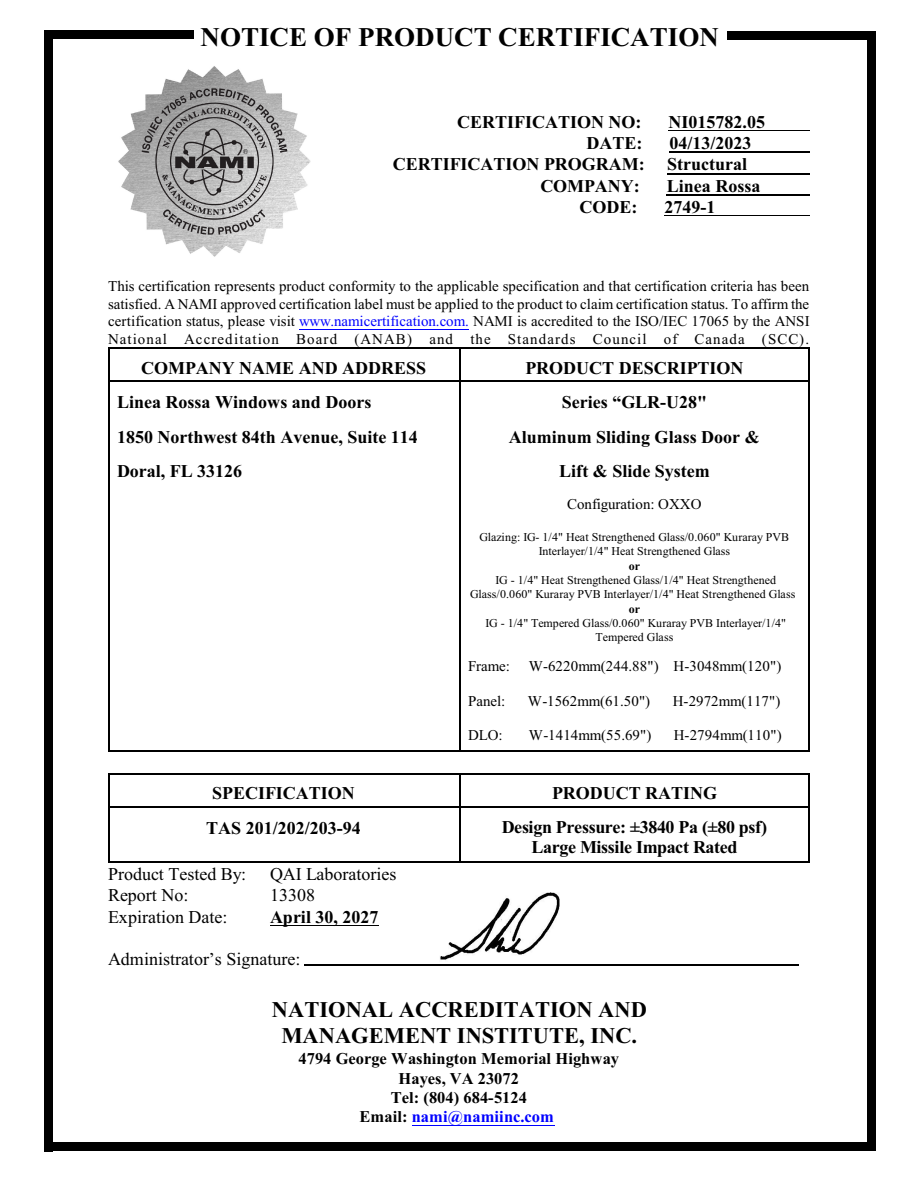
<style>
.page{position:relative;width:918px;height:1188px;background:#fff}
.page>*{position:absolute;margin:0;border:0;box-sizing:border-box;transform-origin:0 0}
.t1{font:700 27px "Times New Roman";color:#000}
.t2{font:700 22.5px/26.2px "Times New Roman";color:#000;text-align:center}
.t3{font:700 18px "Times New Roman";color:#000}
.t4{font:18px "Times New Roman";color:#000}
.t5{font:700 18px/20.4px "Times New Roman";letter-spacing:-.02em;color:#000;text-align:center}
.t6{font:700 16.5px/19.5px "Times New Roman";color:#000;text-align:center}
.t7{font:15px/17.7px "Times New Roman";letter-spacing:.005em;color:#000;text-align:justify}
.t8{font:12px/14.2px "Times New Roman";color:#000;text-align:center}
.t9{font:700 12px "Times New Roman";color:#000}
.s1{color:#00f}
</style>
<div class="page">
<hr style="left:108px;top:348px;width:351px;height:1px;background:#000">
<hr style="left:108px;top:349px;width:1px;height:33px;background:#000">
<hr style="left:108px;top:381px;width:351px;height:1px;background:#000">
<hr style="left:809px;top:348px;width:1px;height:34px;background:#000">
<hr style="left:459px;top:348px;width:351px;height:1px;background:#000">
<hr style="left:459px;top:349px;width:1px;height:33px;background:#000">
<hr style="left:459px;top:381px;width:349px;height:1px;background:#000">
<hr style="left:108px;top:382px;width:1px;height:35px;background:#000">
<hr style="left:809px;top:382px;width:1px;height:35px;background:#000">
<hr style="left:459px;top:382px;width:1px;height:35px;background:#000">
<hr style="left:108px;top:417px;width:1px;height:34px;background:#000">
<hr style="left:809px;top:417px;width:1px;height:34px;background:#000">
<hr style="left:459px;top:417px;width:1px;height:34px;background:#000">
<hr style="left:108px;top:451px;width:1px;height:35px;background:#000">
<hr style="left:809px;top:451px;width:1px;height:35px;background:#000">
<hr style="left:459px;top:451px;width:1px;height:35px;background:#000">
<hr style="left:108px;top:486px;width:1px;height:162px;background:#000">
<hr style="left:809px;top:486px;width:1px;height:162px;background:#000">
<hr style="left:459px;top:486px;width:1px;height:162px;background:#000">
<hr style="left:108px;top:648px;width:1px;height:35px;background:#000">
<hr style="left:809px;top:648px;width:1px;height:35px;background:#000">
<hr style="left:459px;top:648px;width:1px;height:35px;background:#000">
<hr style="left:108px;top:683px;width:1px;height:34px;background:#000">
<hr style="left:809px;top:683px;width:1px;height:34px;background:#000">
<hr style="left:459px;top:683px;width:1px;height:34px;background:#000">
<hr style="left:108px;top:750px;width:351px;height:2px;background:#000">
<hr style="left:108px;top:717px;width:1px;height:33px;background:#000">
<hr style="left:809px;top:717px;width:1px;height:35px;background:#000">
<hr style="left:459px;top:750px;width:351px;height:2px;background:#000">
<hr style="left:459px;top:717px;width:1px;height:33px;background:#000">
<hr style="left:108px;top:773px;width:351px;height:1px;background:#000">
<hr style="left:108px;top:775px;width:1px;height:32px;background:#000">
<hr style="left:108px;top:806px;width:351px;height:1px;background:#000">
<hr style="left:809px;top:773px;width:1px;height:34px;background:#000">
<hr style="left:459px;top:773px;width:351px;height:1px;background:#000">
<hr style="left:459px;top:775px;width:1px;height:32px;background:#000">
<hr style="left:459px;top:806px;width:349px;height:1px;background:#000">
<hr style="left:108px;top:861px;width:351px;height:2px;background:#000">
<hr style="left:108px;top:808px;width:1px;height:53px;background:#000">
<hr style="left:809px;top:808px;width:1px;height:55px;background:#000">
<hr style="left:459px;top:861px;width:351px;height:2px;background:#000">
<hr style="left:459px;top:808px;width:1px;height:53px;background:#000">
<img style="left:118px;top:66px;width:193px;height:191px">
<hr style="left:669px;top:130px;width:141px;height:1px;background:#000">
<hr style="left:669px;top:152px;width:141px;height:1px;background:#000">
<hr style="left:667px;top:173px;width:143px;height:1px;background:#000">
<hr style="left:667px;top:194px;width:143px;height:1px;background:#000">
<hr style="left:665px;top:215px;width:145px;height:1px;background:#000">
<hr style="left:299px;top:329px;width:170px;height:1px;background:#00f">
<hr style="left:270px;top:925px;width:109px;height:1px;background:#000">
<hr style="left:412px;top:1125px;width:142px;height:1px;background:#00f">
<div style="left:867px;top:32px;width:8px;height:1119px;background:#000"></div>
<div style="left:728px;top:32px;width:147px;height:8px;background:#000"></div>
<div style="left:44px;top:31px;width:9px;height:1120px;background:#000"></div>
<div style="left:44px;top:30px;width:150px;height:9px;background:#000"></div>
<hr style="left:305px;top:964px;width:494px;height:2px;background:#000">
<div style="left:44px;top:1142px;width:831px;height:9px;background:#000"></div>
<img style="left:440px;top:893px;width:120px;height:67px">
<h1 class="t1" style="left:201px;top:28px;width:520px">NOTICE OF PRODUCT CERTIFICATION</h1>
<p class="t3" style="left:457px;top:116px;width:186px">CERTIFICATION NO:</p>
<p class="t3" style="left:669px;top:116px;width:98px">NI015782.05</p>
<p class="t3" style="left:586px;top:137px;width:57px">DATE:</p>
<p class="t3" style="left:669px;top:137px;width:84px">04/13/2023</p>
<p class="t3" style="left:393px;top:158px;width:254px">CERTIFICATION PROGRAM:</p>
<p class="t3" style="left:667px;top:158px;width:81px">Structural</p>
<p class="t3" style="left:540px;top:179px;width:101px">COMPANY:</p>
<p class="t3" style="left:667px;top:179px;width:95px">Linea Rossa</p>
<p class="t3" style="left:580px;top:201px;width:59px">CODE:</p>
<p class="t3" style="left:665px;top:201px;width:52px">2749-1</p>
<p class="t7" style="left:108px;top:278px;width:703px">This certification represents product conformity to the applicable specification and that certification criteria has been satisfied. A NAMI approved certification label must be applied to the product to claim certification status. To affirm the certification status, please visit <span class="s1">www.namicertification.com.</span> NAMI is accredited to the ISO/IEC 17065 by the ANSI National Accreditation Board (ANAB) and the Standards Council of Canada (SCC).</p>
<p class="t3" style="left:141px;top:361px;width:287px">COMPANY NAME AND ADDRESS</p>
<p class="t3" style="left:525px;top:361px;width:220px">PRODUCT DESCRIPTION</p>
<p class="t3" style="left:117px;top:396px;width:256px">Linea Rossa Windows and Doors</p>
<p class="t3" style="left:562px;top:396px;width:147px">Series “GLR-U28"</p>
<p class="t3" style="left:117px;top:431px;width:302px">1850 Northwest 84th Avenue, Suite 114</p>
<p class="t3" style="left:509px;top:431px;width:252px">Aluminum Sliding Glass Door &amp;</p>
<p class="t3" style="left:117px;top:465px;width:127px">Doral, FL 33126</p>
<p class="t3" style="left:559px;top:465px;width:152px">Lift &amp; Slide System</p>
<p class="t7" style="left:567px;top:496px;width:136px">Configuration: OXXO</p>
<p class="t8" style="left:480px;top:531px;width:311px">Glazing: IG- 1/4" Heat Strengthened Glass/0.060" Kuraray PVB<br>Interlayer/1/4" Heat Strengthened Glass</p>
<p class="t9" style="left:629px;top:562px;width:13px">or</p>
<p class="t8" style="left:470px;top:574px;width:327px">IG - 1/4" Heat Strengthened Glass/1/4" Heat Strengthened<br>Glass/0.060" Kuraray PVB Interlayer/1/4" Heat Strengthened Glass</p>
<p class="t9" style="left:629px;top:604px;width:13px">or</p>
<p class="t8" style="left:486px;top:617px;width:302px">IG - 1/4" Tempered Glass/0.060" Kuraray PVB Interlayer/1/4"<br>Tempered Glass</p>
<p class="t7" style="left:468px;top:659px;width:315px">Frame: W-6220mm(244.88") H-3048mm(120")</p>
<p class="t7" style="left:468px;top:693px;width:39px">Panel:</p>
<p class="t7" style="left:528px;top:693px;width:124px">W-1562mm(61.50")</p>
<p class="t7" style="left:673px;top:693px;width:109px">H-2972mm(117")</p>
<p class="t7" style="left:468px;top:728px;width:36px">DLO:</p>
<p class="t7" style="left:529px;top:728px;width:124px">W-1414mm(55.69")</p>
<p class="t7" style="left:674px;top:728px;width:109px">H-2794mm(110")</p>
<p class="t3" style="left:212px;top:787px;width:144px">SPECIFICATION</p>
<p class="t3" style="left:552px;top:787px;width:167px">PRODUCT RATING</p>
<p class="t3" style="left:206px;top:822px;width:156px">TAS 201/202/203-94</p>
<p class="t5" style="left:502px;top:819px;width:267px">Design Pressure: ±3840 Pa (±80 psf)<br>Large Missile Impact Rated</p>
<p class="t4" style="left:108px;top:867px;width:140px">Product Tested By:</p>
<p class="t4" style="left:270px;top:867px;width:128px">QAI Laboratories</p>
<p class="t4" style="left:108px;top:889px;width:82px">Report No:</p>
<p class="t4" style="left:270px;top:889px;width:46px">13308</p>
<p class="t4" style="left:108px;top:910px;width:121px">Expiration Date:</p>
<p class="t3" style="left:270px;top:910px;width:110px">April 30, 2027</p>
<p class="t4" style="left:108px;top:953px;width:194px">Administrator’s Signature:</p>
<h2 class="t2" style="left:272px;top:999px;width:376px">NATIONAL ACCREDITATION AND<br>MANAGEMENT INSTITUTE, INC.</h2>
<p class="t6" style="left:299px;top:1051px;width:322px">4794 George Washington Memorial Highway<br>Hayes, VA 23072<br>Tel: (804) 684-5124<br>Email: <span class="s1">nami@namiinc.com</span></p>
</div>
